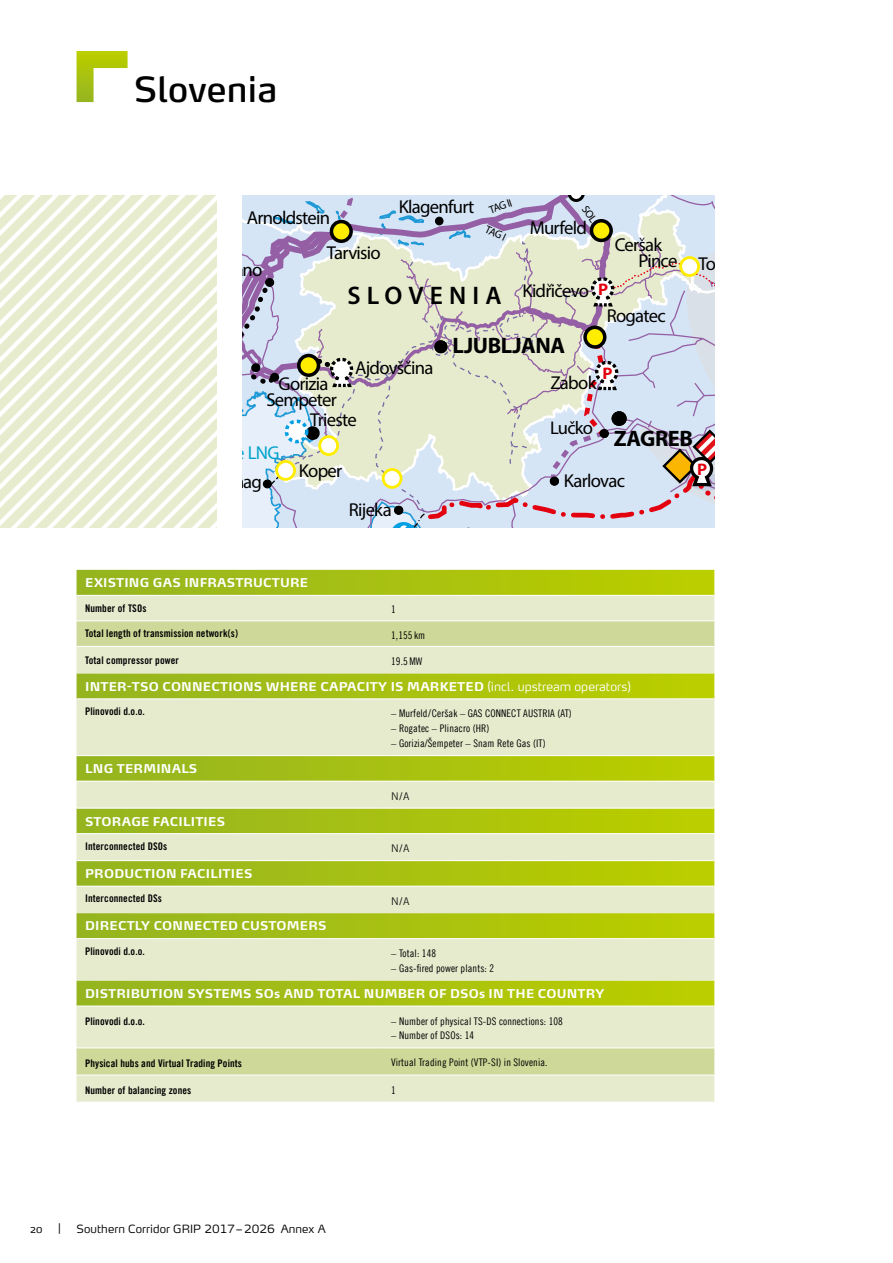
<style>
.page{position:relative;width:893px;height:1263px;background:#fff}
.page>*{position:absolute;margin:0;border:0;box-sizing:border-box;transform-origin:0 0}
.t1{font:34.5px "Max Pro";color:#000}
.t2{font:600 25.5px "Myriad Pro";letter-spacing:.24em;color:#000}
.t3{font:700 22.35px "Myriad Pro";letter-spacing:-.02em;color:#000}
.t4{font:18.75px/35.1px "Myriad Pro";letter-spacing:-.04em;color:#000}
.t5{font:18.75px "Myriad Pro";letter-spacing:-.04em;color:#00a3cb}
.t6{font:18.45px "Myriad Pro";letter-spacing:-.04em;color:#000}
.t7{font:700 16.8px "Myriad Pro";color:#e3000f}
.t8{font:700 12px "Max Pro";letter-spacing:.015em;color:#fff}
.t9{font:300 11.25px "Max Pro";letter-spacing:.005em;color:#000}
.t10{font:11.25px "Myriad Pro";color:#000}
.t11{font:10.5px "Trade Gothic LT Com Cn 18";letter-spacing:.01em;color:#000}
.t12{font:10.5px "Trade Gothic LT Std Bd Cn 20";letter-spacing:.01em;color:#000}
.t13{font:10.5px "Trade Gothic LT Com Bd Cn 20";letter-spacing:.01em;color:#000}
.t14{font:300 10.5px "Trade Gothic LT Com";color:#000}
.t15{font:6.75px "Myriad Pro";color:#000;scale:1.66 1}
.s1{font-weight:300}
.s2{font-family:"Trade Gothic LT Com Cn 18";font-weight:400}
</style>
<div class="page">
<svg style="left:77px;top:51px;width:51px;height:51px"></svg>
<img style="left:0;top:196px;width:217px;height:331px">
<svg style="left:77px;top:570px;width:637px;height:25px;background:#a8c111"></svg>
<svg style="left:77px;top:596px;width:637px;height:50px;background:#dae1b3"></svg>
<svg style="left:77px;top:647px;width:637px;height:455px;background:#d0dc8b"></svg>
<svg style="left:77px;top:1048px;width:637px;height:27px;background:#cfd99b"></svg>
<hr style="left:77px;top:1047px;width:306px;height:1px;background:#fff">
<hr style="left:383px;top:1047px;width:331px;height:1px;background:#fff">
<hr style="left:77px;top:1075px;width:306px;height:1px;background:#fff">
<hr style="left:383px;top:1075px;width:331px;height:1px;background:#fff">
<hr style="left:77px;top:698px;width:306px;height:1px;background:#fff">
<hr style="left:383px;top:698px;width:331px;height:1px;background:#fff">
<hr style="left:77px;top:938px;width:306px;height:1px;background:#fff">
<hr style="left:383px;top:938px;width:331px;height:1px;background:#fff">
<hr style="left:77px;top:1006px;width:306px;height:1px;background:#fff">
<hr style="left:383px;top:1006px;width:331px;height:1px;background:#fff">
<hr style="left:77px;top:755px;width:306px;height:1px;background:#fff">
<hr style="left:383px;top:755px;width:331px;height:1px;background:#fff">
<hr style="left:77px;top:781px;width:306px;height:1px;background:#fff">
<hr style="left:383px;top:781px;width:331px;height:1px;background:#fff">
<hr style="left:77px;top:808px;width:306px;height:1px;background:#fff">
<hr style="left:383px;top:808px;width:331px;height:1px;background:#fff">
<hr style="left:77px;top:833px;width:306px;height:1px;background:#fff">
<hr style="left:383px;top:833px;width:331px;height:1px;background:#fff">
<hr style="left:77px;top:860px;width:306px;height:1px;background:#fff">
<hr style="left:383px;top:860px;width:331px;height:1px;background:#fff">
<hr style="left:77px;top:886px;width:306px;height:1px;background:#fff">
<hr style="left:383px;top:886px;width:331px;height:1px;background:#fff">
<hr style="left:77px;top:620px;width:306px;height:1px;background:#fff">
<hr style="left:383px;top:620px;width:331px;height:1px;background:#fff">
<svg style="left:242px;top:196px;width:473px;height:331px;background:#d5d8d7"></svg>
<h1 class="t1" style="left:134px;top:67px;width:145px">Slovenia</h1>
<h3 class="t4" style="left:327px;top:200px;width:55px;text-indent:-80px">Arnoldstein<br>Tarvisio</h3>
<h3 class="t4" style="left:399px;top:189px;width:77px">Klagenfurt</h3>
<p class="t10" style="left:487px;top:204px;width:25px;rotate:-20deg">TAG II</p>
<p class="t10" style="left:489px;top:222px;width:23px;rotate:24deg">TAG I</p>
<h2 class="t2" style="left:348px;top:279px;width:155px">SLOVENIA</h2>
<h3 class="t4" style="left:530px;top:210px;width:59px">Murfeld</h3>
<p class="t15" style="left:547px;top:280px;width:5px">v</p>
<h3 class="t4" style="left:522px;top:273px;width:68px">Kidričevo</h3>
<h3 class="t3" style="left:452px;top:331px;width:114px">LJUBLJANA</h3>
<p class="t15" style="left:639px;top:235px;width:5px">v</p>
<h3 class="t4" style="left:615px;top:227px;width:49px">Cersak</h3>
<h3 class="t7" style="left:598px;top:278px;width:12px">P</h3>
<h3 class="t4" style="left:607px;top:298px;width:61px">Rogatec</h3>
<h3 class="t4" style="left:355px;top:350px;width:80px">Ajdovščina</h3>
<h3 class="t4" style="left:310px;top:366px;width:48px;line-height:35.5px;text-indent:-32px">Gorizia<br>Trieste</h3>
<h3 class="t4" style="left:266px;top:381px;width:72px">Sempeter</h3>
<h3 class="t5" style="left:205px;top:441px;width:76px">Zaule LNG</h3>
<h3 class="t4" style="left:217px;top:464px;width:46px">Umag</h3>
<h3 class="t4" style="left:299px;top:452px;width:45px">Koper</h3>
<h3 class="t4" style="left:349px;top:492px;width:44px">Rijeka</h3>
<h3 class="t7" style="left:602px;top:362px;width:12px">P</h3>
<h3 class="t4" style="left:550px;top:365px;width:48px">Zabok</h3>
<h3 class="t6" style="left:550px;top:417px;width:45px">Lučko</h3>
<h3 class="t3" style="left:614px;top:423px;width:81px">ZAGREB</h3>
<h3 class="t4" style="left:564px;top:463px;width:63px">Karlovac</h3>
<h3 class="t7" style="left:697px;top:458px;width:12px">P</h3>
<p class="t8" style="left:85px;top:575px;width:225px">EXISTING GAS INFRASTRUCTURE</p>
<p class="t12" style="left:85px;top:602px;width:63px">Number of TSOs</p>
<p class="t11" style="left:391px;top:603px;width:6px">1</p>
<p class="t12" style="left:85px;top:627px;width:154px">Total length of transmission network(s)</p>
<p class="t11" style="left:391px;top:629px;width:36px">1,155 km</p>
<p class="t12" style="left:85px;top:653px;width:95px">Total compressor power</p>
<p class="t11" style="left:391px;top:655px;width:33px">19.5MW</p>
<p class="t8" style="left:85px;top:678px;width:547px">INTER-TSO CONNECTIONS WHERE CAPACITY IS MARKETED <span class="s1">(incl. upstream operators)</span></p>
<p class="t12" style="left:85px;top:705px;width:61px">Plinovodi d.o.o.</p>
<p class="t11" style="left:391px;top:707px;width:182px">– Murfeld/Ceršak – GAS CONNECT AUSTRIA (AT)</p>
<p class="t11" style="left:391px;top:722px;width:100px">– Rogatec – Plinacro (HR)</p>
<p class="t11" style="left:391px;top:737px;width:156px">– Gorizia/Šempeter – Snam Rete Gas (IT)</p>
<p class="t8" style="left:85px;top:761px;width:114px">LNG TERMINALS</p>
<p class="t14" style="left:391px;top:790px;width:20px">N<span class="s2">/</span>A</p>
<p class="t8" style="left:85px;top:813px;width:142px">STORAGE FACILITIES</p>
<p class="t12" style="left:85px;top:840px;width:84px">Interconnected DSOs</p>
<p class="t14" style="left:391px;top:842px;width:20px">N<span class="s2">/</span>A</p>
<p class="t8" style="left:85px;top:866px;width:169px">PRODUCTION FACILITIES</p>
<p class="t12" style="left:85px;top:892px;width:78px">Interconnected DSs</p>
<p class="t14" style="left:391px;top:895px;width:20px">N<span class="s2">/</span>A</p>
<p class="t8" style="left:85px;top:918px;width:243px">DIRECTLY CONNECTED CUSTOMERS</p>
<p class="t12" style="left:85px;top:944px;width:61px">Plinovodi d.o.o.</p>
<p class="t11" style="left:391px;top:947px;width:46px">– Total: 148</p>
<p class="t11" style="left:391px;top:962px;width:104px">– Gas-fired power plants: 2</p>
<p class="t8" style="left:85px;top:985px;width:521px">DISTRIBUTION SYSTEMS SOs AND TOTAL NUMBER OF DSOs IN THE COUNTRY</p>
<p class="t13" style="left:85px;top:1014px;width:61px">Plinovodi d.o.o.</p>
<p class="t11" style="left:391px;top:1014px;width:173px">– Number of physical TS-DS connections: 108</p>
<p class="t11" style="left:391px;top:1029px;width:85px">– Number of DSOs: 14</p>
<p class="t13" style="left:85px;top:1056px;width:159px">Physical hubs and Virtual Trading Points</p>
<p class="t11" style="left:391px;top:1056px;width:158px">Virtual Trading Point (VTP-SI) in Slovenia.</p>
<p class="t13" style="left:85px;top:1083px;width:108px">Number of balancing zones</p>
<p class="t11" style="left:391px;top:1083px;width:6px">1</p>
<p class="t9" style="left:30px;top:1222px;width:14px">20</p>
<p class="t9" style="left:58px;top:1221px;width:4px">|</p>
<p class="t9" style="left:77px;top:1222px;width:251px">Southern Corridor GRIP 2017–2026 Annex A</p>
</div>
